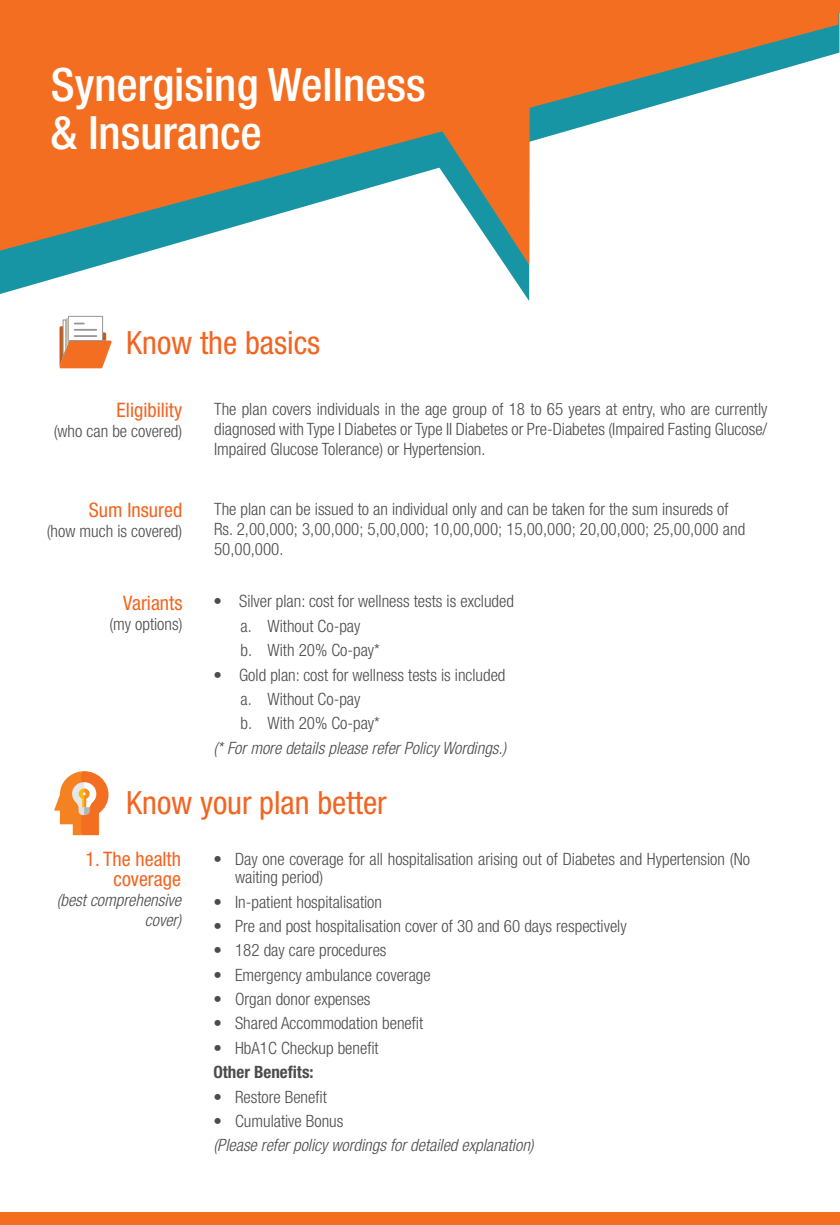
<style>
.page{position:relative;width:840px;height:1225px;background:#fff}
.page>*{position:absolute;margin:0;border:0;box-sizing:border-box;transform-origin:0 0}
.t1{font:500 condensed 46px/48px "Helvetica Neue LT Std";color:#fff}
.t2{font:condensed 32px "Helvetica Neue LT Std";color:#f36421}
.t3{font:condensed 20px/20px "Helvetica Neue LT Std";color:#f36421;text-align:right}
.t4{font:300 condensed 17px/20px "Helvetica Neue LT Std";color:#4b4c4d}
.t5{font:italic 300 condensed 17px/20px "Helvetica Neue LT Std";color:#4b4c4d;text-align:right}
.t6{font:700 condensed 17px "Helvetica Neue LT Std";color:#4b4c4d}
</style>
<div class="page">
<svg style="left:0;top:0;width:839px;height:301px"></svg>
<svg style="left:435px;top:251px;width:94px;height:50px"></svg>
<svg style="left:0;top:0;width:838px;height:251px;fill:#f36e21"></svg>
<div style="left:0;top:1px;width:839px;height:12px;background:#f36e21"></div>
<div style="left:0;top:1212px;width:839px;height:13px;background:#f36e21"></div>
<svg style="left:59px;top:315px;width:52px;height:53px"></svg>
<svg style="left:54px;top:771px;width:54px;height:64px"></svg>
<h1 class="t1" style="left:51px;top:60px;width:376px">Synergising Wellness &amp; Insurance</h1>
<h2 class="t2" style="left:126px;top:324px;width:195px">Know the basics</h2>
<p class="t3" style="left:117px;top:399px;width:67px">Eligibility</p>
<p class="t4" style="left:54px;top:420px;width:130px">(who can be covered)</p>
<p class="t3" style="left:89px;top:500px;width:95px">Sum Insured</p>
<p class="t4" style="left:47px;top:521px;width:137px">(how much is covered)</p>
<p class="t3" style="left:123px;top:592px;width:61px">Variants</p>
<p class="t4" style="left:109px;top:613px;width:74px">(my options)</p>
<p class="t4" style="left:214px;top:399px;width:554px;text-align:justify">The plan covers individuals in the age group of 18 to 65 years at entry, who are currently diagnosed with Type I Diabetes or Type II Diabetes or Pre-Diabetes (Impaired Fasting Glucose/ Impaired Glucose Tolerance) or Hypertension.</p>
<p class="t4" style="left:214px;top:499px;width:532px">The plan can be issued to an individual only and can be taken for the sum insureds of<br>Rs. 2,00,000; 3,00,000; 5,00,000; 10,00,000; 15,00,000; 20,00,000; 25,00,000 and<br>50,00,000.</p>
<p class="t4" style="left:240px;top:589px;width:275px;line-height:24.4px;text-indent:-27px">• Silver plan: cost for wellness tests is excluded a. Without Co-pay<br>b. With 20% Co-pay*</p>
<p class="t4" style="left:240px;top:662px;width:266px;line-height:24.4px;text-indent:-27px">• Gold plan: cost for wellness tests is included a. Without Co-pay<br>b. With 20% Co-pay*</p>
<p class="t5" style="left:213px;top:738px;width:294px">(* For more details please refer Policy Wordings.)</p>
<h2 class="t2" style="left:126px;top:784px;width:262px">Know your plan better</h2>
<p class="t4" style="left:235px;top:849px;width:516px;line-height:18.8px;text-indent:-22px">• Day one coverage for all hospitalisation arising out of Diabetes and Hypertension (No waiting period)</p>
<p class="t4" style="left:213px;top:891px;width:170px">• In-patient hospitalisation</p>
<p class="t4" style="left:213px;top:916px;width:414px">• Pre and post hospitalisation cover of 30 and 60 days respectively</p>
<p class="t4" style="left:213px;top:940px;width:174px">• 182 day care procedures</p>
<p class="t4" style="left:213px;top:964px;width:219px">• Emergency ambulance coverage</p>
<p class="t4" style="left:213px;top:989px;width:158px">• Organ donor expenses</p>
<p class="t4" style="left:213px;top:1013px;width:211px">• Shared Accommodation benefit</p>
<p class="t4" style="left:213px;top:1037px;width:167px">• HbA1C Checkup benefit</p>
<p class="t6" style="left:213px;top:1061px;width:102px">Other Benefits:</p>
<p class="t4" style="left:213px;top:1086px;width:115px">• Restore Benefit</p>
<p class="t4" style="left:213px;top:1110px;width:131px">• Cumulative Bonus</p>
<p class="t5" style="left:213px;top:1135px;width:321px">(Please refer policy wordings for detailed explanation)</p>
<p class="t3" style="left:85px;top:849px;width:97px">1. The health coverage</p>
<p class="t5" style="left:57px;top:891px;width:126px">(best comprehensive cover)</p>
</div>
